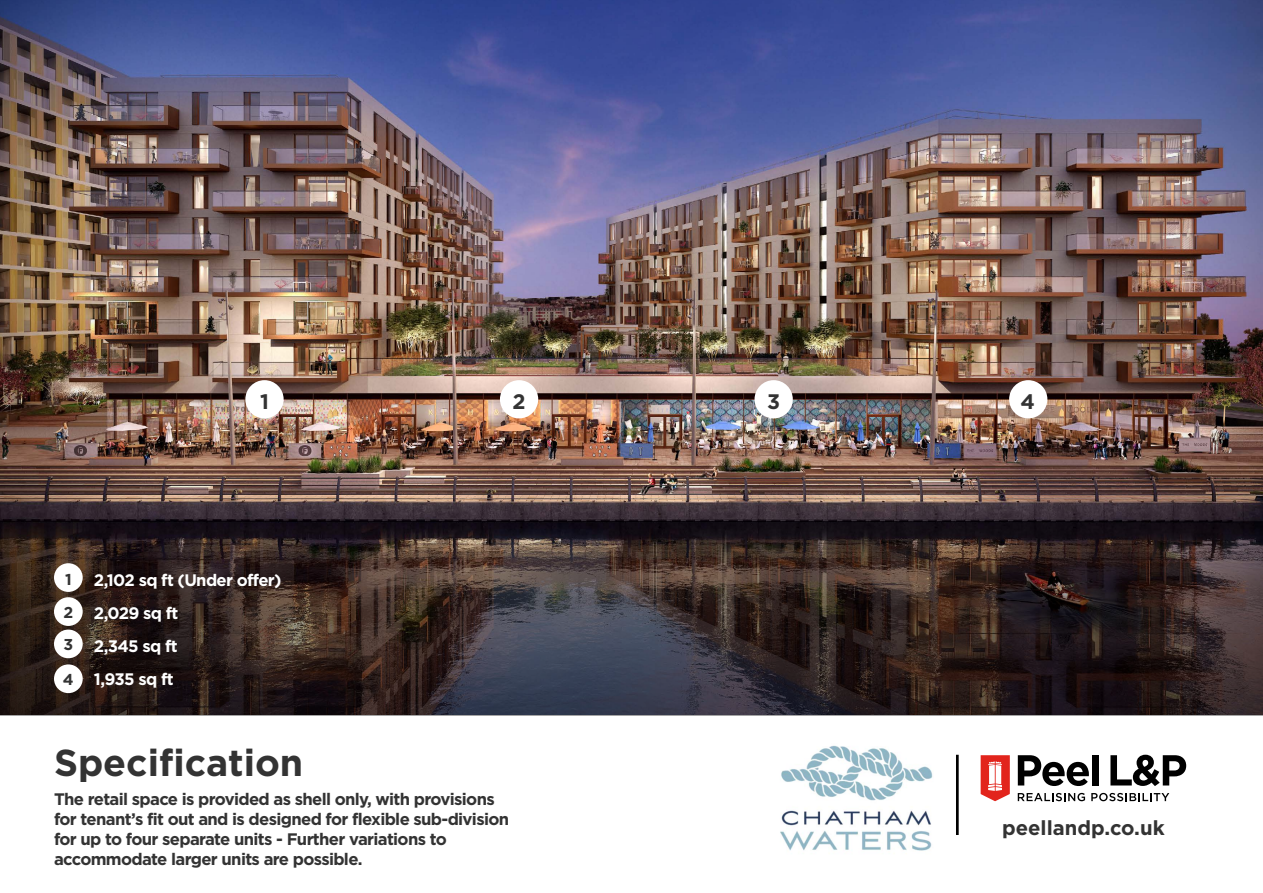
<style>
.page{position:relative;width:1263px;height:893px;background:#fff}
.page>*{position:absolute;margin:0;border:0;box-sizing:border-box;transform-origin:0 0}
.t1{font:700 37.5px "Gotham";color:#333}
.t2{font:700 21px "Gotham";color:#333}
.t3{font:700 20.25px "Gotham";color:#333}
.t4{font:700 16.65px/20px "Gotham";letter-spacing:-.04em;color:#333}
.t5{font:700 16.65px/33px "Gotham";letter-spacing:-.04em;color:#fff}
.t6{font:700 15.75px/32.7px "Gotham";color:#333;text-align:justify}
</style>
<div class="page">
<img style="left:780px;top:745px;width:153px;height:106px">
<svg style="left:1018px;top:755px;width:71px;height:31px"></svg>
<div style="left:1092px;top:755px;width:7px;height:30px;background:#000"></div>
<svg style="left:1110px;top:755px;width:76px;height:31px"></svg>
<svg style="left:1018px;top:793px;width:67px;height:8px"></svg>
<svg style="left:1091px;top:793px;width:78px;height:8px"></svg>
<svg style="left:981px;top:755px;width:29px;height:46px"></svg>
<hr style="left:956px;top:755px;width:3px;height:80px;background:#000">
<img style="left:0;top:0;width:1263px;height:519px">
<svg style="left:0;top:519px;width:1263px;height:196px;background:#322727"></svg>
<div style="left:1009px;top:380px;width:38px;height:38px;background:#fff;border-radius:50%"></div>
<div style="left:754px;top:380px;width:39px;height:38px;background:#fff;border-radius:50%"></div>
<div style="left:500px;top:380px;width:38px;height:38px;background:#fff;border-radius:50%"></div>
<div style="left:245px;top:380px;width:39px;height:38px;background:#fff;border-radius:50%"></div>
<div style="left:54px;top:563px;width:29px;height:29px;background:#fff;border-radius:50%"></div>
<div style="left:54px;top:597px;width:29px;height:29px;background:#fff;border-radius:50%"></div>
<div style="left:54px;top:630px;width:29px;height:28px;background:#fff;border-radius:50%"></div>
<div style="left:54px;top:664px;width:29px;height:29px;background:#fff;border-radius:50%"></div>
<p class="t2" style="left:260px;top:389px;width:10px">1</p>
<p class="t2" style="left:513px;top:389px;width:15px">2</p>
<p class="t2" style="left:767px;top:389px;width:15px">3</p>
<p class="t2" style="left:1021px;top:389px;width:16px">4</p>
<p class="t6" style="left:63px;top:563px;width:11px">1<br>2<br>3</p>
<p class="t6" style="left:63px;top:663px;width:12px">4</p>
<p class="t5" style="left:94px;top:563px;width:189px">2,102 sq ft (Under offer)<br>2,029 sq ft<br>2,345 sq ft<br>1,935 sq ft</p>
<h1 class="t1" style="left:54px;top:741px;width:251px">Specification</h1>
<p class="t4" style="left:54px;top:788px;width:457px">The retail space is provided as shell only, with provisions for tenant’s fit out and is designed for flexible sub-division for up to four separate units - Further variations to accommodate larger units are possible.</p>
<p class="t3" style="left:1002px;top:816px;width:164px">peellandp.co.uk</p>
</div>
